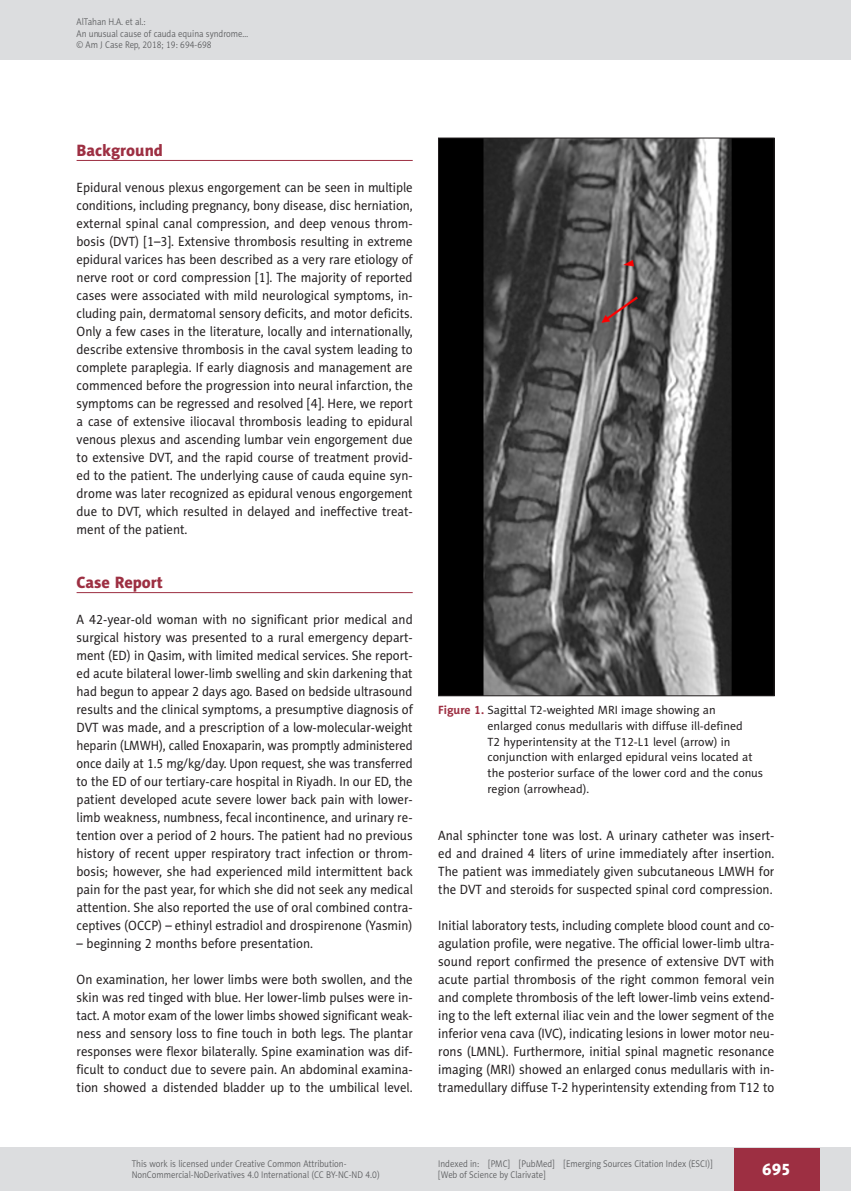
<style>
.page{position:relative;width:851px;height:1191px;background:#fff}
.page>*{position:absolute;margin:0;border:0;box-sizing:border-box;transform-origin:0 0}
.AJCR_Headline_1{font:16.5px "Naomi Sans EFN Heavy";color:#9d2f42}
.t1{font:16.5px "Naomi Sans EFN Heavy";color:#fff}
.AJCR_Body{font:13.5px/18px "Naomi Sans EFN";color:#231f20;text-align:justify;scale:.95 1}
.AJCR_Body-2{font:13.5px/18px "Naomi Sans EFN";color:#231f20;text-align:justify;scale:.94 1}
.AJCR_Rycina_tytul{font:12px/15.8px "Naomi Sans EFN";color:#231f20}
.AJCR_pagina_zywa{font:9.75px/11.2px "Naomi Sans EFN Light";color:#57585a;scale:.9 1}
.AJCR_pagina_sygnatur{font:9.75px "Naomi Sans EFN Light";color:#57585a;scale:.9 1}
.s1{font-weight:700;color:#9d2f42}
</style>
<div class="page">
<hr style="left:77px;top:160px;width:335px;height:1px;background:#9d2f42">
<hr style="left:77px;top:592px;width:335px;height:1px;background:#9d2f42">
<img style="left:440px;top:140px;width:332px;height:554px">
<div style="left:0;top:1148px;width:850px;height:43px;background:#dcdddf"></div>
<div style="left:733px;top:1147px;width:86px;height:43px;background:#9d2f42"></div>
<div style="left:0;top:0;width:850px;height:60px;background:#dcdddf"></div>
<p class="AJCR_pagina_zywa" style="left:77px;top:16px;width:192px">AlTahan H.A. et al.:<br>An unusual cause of cauda equina syndrome…</p>
<p class="AJCR_pagina_sygnatur" style="left:77px;top:39px;width:152px">© Am J Case Rep, 2018; 19: 694-698</p>
<p class="AJCR_Headline_1" style="left:77px;top:140px;width:88px">Background</p>
<p class="AJCR_Body" style="left:77px;top:178px;width:355px">Epidural venous plexus engorgement can be seen in multiple conditions, including pregnancy, bony disease, disc herniation, external spinal canal compression, and deep venous throm&shy;bosis (DVT) [1–3]. Extensive thrombosis resulting in extreme epidural varices has been described as a very rare etiology of nerve root or cord compression [1]. The majority of reported cases were associated with mild neurological symptoms, in&shy;cluding pain, dermatomal sensory deficits, and motor deficits.<br>Only a few cases in the literature, locally and internationally, describe extensive thrombosis in the caval system leading to complete paraplegia. If early diagnosis and management are commenced before the progression into neural infarction, the symptoms can be regressed and resolved [4]. Here, we report a case of extensive iliocaval thrombosis leading to epidural venous plexus and ascending lumbar vein engorgement due to extensive DVT, and the rapid course of treatment provid&shy;ed to the patient. The underlying cause of cauda equine syn&shy;drome was later recognized as epidural venous engorgement due to DVT, which resulted in delayed and ineffective treat&shy;ment of the patient.</p>
<p class="AJCR_Headline_1" style="left:77px;top:572px;width:88px">Case Report</p>
<p class="AJCR_Body" style="left:77px;top:610px;width:355px">A 42-year-old woman with no significant prior medical and surgical history was presented to a rural emergency depart&shy;ment (ED) in Qasim, with limited medical services. She report&shy;ed acute bilateral lower-limb swelling and skin darkening that had begun to appear 2 days ago. Based on bedside ultrasound results and the clinical symptoms, a presumptive diagnosis of DVT was made, and a prescription of a low-molecular-weight heparin (LMWH), called Enoxaparin, was promptly administered once daily at 1.5 mg/kg/day. Upon request, she was transferred to the ED of our tertiary-care hospital in Riyadh. In our ED, the patient developed acute severe lower back pain with lower&shy;limb weakness, numbness, fecal incontinence, and urinary re&shy;tention over a period of 2 hours. The patient had no previous history of recent upper respiratory tract infection or throm&shy;bosis; however, she had experienced mild intermittent back pain for the past year, for which she did not seek any medical attention. She also reported the use of oral combined contra&shy;ceptives (OCCP) – ethinyl estradiol and drospirenone (Yasmin)</p>
<p class="AJCR_Body" style="left:77px;top:934px;width:250px">– beginning 2 months before presentation.</p>
<p class="AJCR_Body" style="left:77px;top:970px;width:355px">On examination, her lower limbs were both swollen, and the skin was red tinged with blue. Her lower-limb pulses were in&shy;tact. A motor exam of the lower limbs showed significant weak&shy;ness and sensory loss to fine touch in both legs. The plantar responses were flexor bilaterally. Spine examination was dif&shy;ficult to conduct due to severe pain. An abdominal examina&shy;tion showed a distended bladder up to the umbilical level.</p>
<p class="AJCR_Rycina_tytul" style="left:487px;top:702px;width:277px;text-indent:-49px"><span class="s1">Figure 1.</span> Sagittal T2-weighted MRI image showing an enlarged conus medullaris with diffuse ill-defined<br>T2 hyperintensity at the T12-L1 level (arrow) in conjunction with enlarged epidural veins located at the posterior surface of the lower cord and the conus region (arrowhead).</p>
<p class="AJCR_Body" style="left:438px;top:826px;width:355px">Anal sphincter tone was lost. A urinary catheter was insert&shy;ed and drained 4 liters of urine immediately after insertion.<br>The patient was immediately given subcutaneous LMWH for the DVT and steroids for suspected spinal cord compression.</p>
<p class="AJCR_Body-2" style="left:438px;top:916px;width:359px">Initial laboratory tests, including complete blood count and co&shy;agulation profile, were negative. The official lower-limb ultra&shy;sound report confirmed the presence of extensive DVT with acute partial thrombosis of the right common femoral vein and complete thrombosis of the left lower-limb veins extend&shy;ing to the left external iliac vein and the lower segment of the inferior vena cava (IVC), indicating lesions in lower motor neu&shy;rons (LMNL). Furthermore, initial spinal magnetic resonance imaging (MRI) showed an enlarged conus medullaris with in&shy;tramedullary diffuse T-2 hyperintensity extending from T12 to</p>
<p class="AJCR_pagina_zywa" style="left:132px;top:1158px;width:277px">This work is licensed under Creative Common Attribution-<br>NonCommercial-NoDerivatives 4.0 International (CC BY-NC-ND 4.0)</p>
<p class="AJCR_pagina_zywa" style="left:438px;top:1158px;width:306px">Indexed in: [PMC] [PubMed] [Emerging Sources Citation Index (ESCI)] [Web of Science by Clarivate]</p>
<p class="t1" style="left:762px;top:1159px;width:30px">695</p>
</div>
